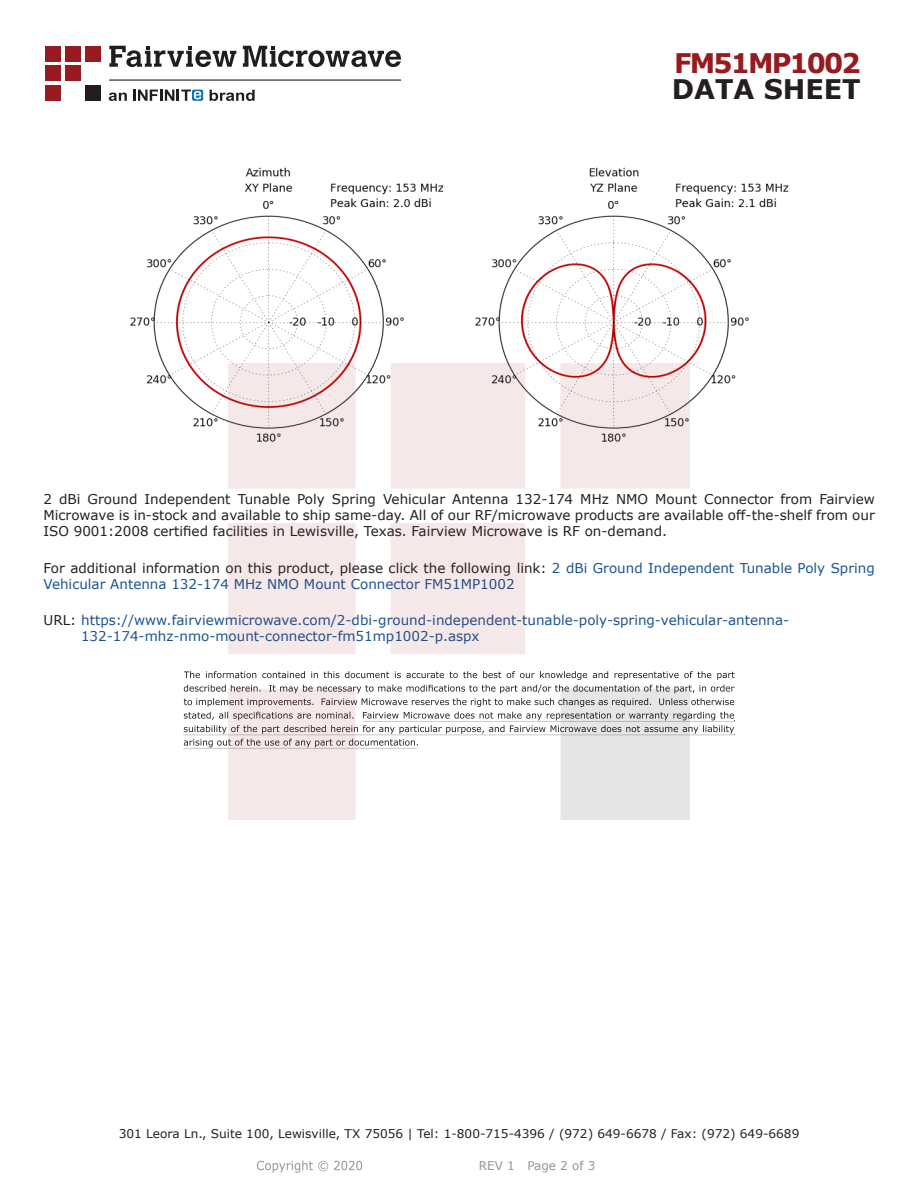
<style>
.page{position:relative;width:918px;height:1188px;background:#fff}
.page>*{position:absolute;margin:0;border:0;box-sizing:border-box;transform-origin:0 0}
.FM{font:700 27px "Verdana";letter-spacing:-.07em;color:#981a1e}
.t1{font:700 27px "Verdana";color:#231f20}
.Web_Description_Para{font:13.5px/16.2px "Verdana";color:#231f20;text-align:justify}
.Web_Description_Para-2{font:13.5px/16.2px "Verdana";color:#1a5392}
.URL_para{font:13.5px/16.2px "Verdana";color:#1a5392}
.t2{font:12px "Verdana";color:#231f20}
.REV_Info{font:12px "Verdana";color:#939598}
.s1{color:#231f20}
</style>
<div class="page">
<img style="left:130px;top:167px;width:322px;height:260px">
<img style="left:466px;top:167px;width:323px;height:235px">
<svg style="left:184px;top:671px;width:551px;height:76px"></svg>
<hr style="left:363px;top:721px;width:372px;height:1px;background:#231f20">
<hr style="left:183px;top:734px;width:551px;height:1px;background:#231f20">
<hr style="left:184px;top:748px;width:233px;height:1px;background:#231f20">
<img style="left:257px;top:1160px;width:106px;height:13px">
<img style="left:228px;top:364px;width:462px;height:456px">
<div style="left:45px;top:46px;width:16px;height:15px;background:#971b1f"></div>
<div style="left:65px;top:66px;width:16px;height:15px;background:#971b1f"></div>
<div style="left:85px;top:85px;width:16px;height:16px;background:#211d1e"></div>
<div style="left:45px;top:85px;width:16px;height:16px;background:#971b1f"></div>
<div style="left:85px;top:46px;width:16px;height:15px;background:#971b1f"></div>
<div style="left:45px;top:66px;width:16px;height:15px;background:#971b1f"></div>
<div style="left:65px;top:46px;width:16px;height:15px;background:#971b1f"></div>
<svg style="left:109px;top:46px;width:292px;height:21px"></svg>
<svg style="left:192px;top:90px;width:11px;height:11px"></svg>
<svg style="left:133px;top:90px;width:68px;height:11px"></svg>
<svg style="left:210px;top:90px;width:45px;height:11px"></svg>
<svg style="left:109px;top:93px;width:18px;height:8px"></svg>
<hr style="left:109px;top:80px;width:292px;height:1px;background:#211d1e">
<p class="FM" style="left:674px;top:44px;width:188px">FM51MP1002</p>
<p class="t1" style="left:672px;top:70px;width:191px">DATA SHEET</p>
<p class="Web_Description_Para" style="left:44px;top:491px;width:833px">2 dBi Ground Independent Tunable Poly Spring Vehicular Antenna 132-174 MHz NMO Mount Connector from Fairview Microwave is in-stock and available to ship same-day. All of our RF/microwave products are available off-the-shelf from our ISO 9001:2008 certified facilities in Lewisville, Texas. Fairview Microwave is RF on-demand.</p>
<p class="Web_Description_Para-2" style="left:44px;top:559px;width:833px"><span class="s1">For additional information on this product, please click the following link:</span> 2 dBi Ground Independent Tunable Poly Spring<br>Vehicular Antenna 132-174 MHz NMO Mount Connector FM51MP1002</p>
<p class="URL_para" style="left:81px;top:612px;width:710px;text-indent:-38px"><span class="s1">URL:</span> https://www.fairviewmicrowave.com/2-dbi-ground-independent-tunable-poly-spring-vehicular-antenna-<br>132-174-mhz-nmo-mount-connector-fm51mp1002-p.aspx</p>
<p class="t2" style="left:119px;top:1125px;width:682px">301 Leora Ln., Suite 100, Lewisville, TX 75056 | Tel: 1-800-715-4396 / (972) 649-6678 / Fax: (972) 649-6689</p>
<p class="REV_Info" style="left:479px;top:1157px;width:118px">REV 1 Page 2 of 3</p>
</div>
